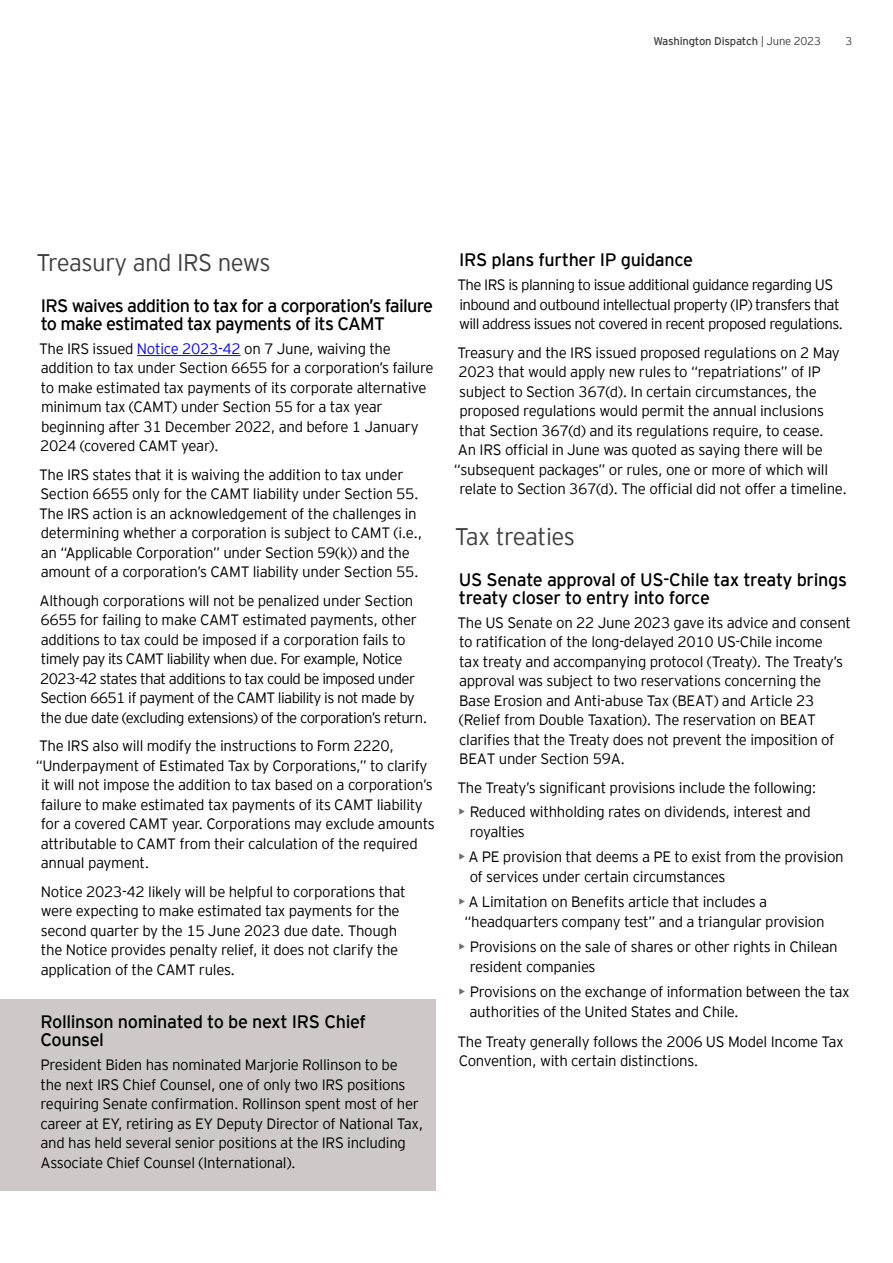
<style>
.page{position:relative;width:893px;height:1263px;background:#fff}
.page>*{position:absolute;margin:0;border:0;box-sizing:border-box;transform-origin:0 0}
.t1{font:300 24px "EY Interstate";letter-spacing:-.02em;color:#414042}
.t2{font:18px/18px "EY Interstate";letter-spacing:-.03em;color:#000}
.t3{font:300 15px/19.5px "EY Interstate";letter-spacing:-.02em;color:#000}
.t4{font:300 15px/19.5px "EY Interstate";letter-spacing:-.04em;color:#000}
.t5{font:11.25px "EY Interstate";letter-spacing:-.02em;color:#414042}
.t6{font:300 11.25px "EY Interstate";color:#414042}
.s1{font-weight:300}
.s2{color:#00f}
.s3{font-weight:400;color:#6d6e71}
</style>
<div class="page">
<hr style="left:137px;top:355px;width:104px;height:1px;background:#00f">
<div style="left:0;top:999px;width:435px;height:192px;background:#cec9c8"></div>
<p class="t5" style="left:653px;top:33px;width:169px">Washington Dispatch <span class="s1">| June 2023</span></p>
<p class="t6" style="left:845px;top:33px;width:8px">3</p>
<h1 class="t1" style="left:36px;top:246px;width:236px">Treasury and IRS news</h1>
<p class="t2" style="left:41px;top:295px;width:394px">IRS waives addition to tax for a corporation’s failure to make estimated tax payments of its CAMT</p>
<p class="t3" style="left:39px;top:338px;width:396px">The IRS issued <span class="s2">Notice 2023-42</span> on 7 June, waiving the addition to tax under Section 6655 for a corporation’s failure to make estimated tax payments of its corporate alternative minimum tax (CAMT) under Section 55 for a tax year beginning after 31 December 2022, and before 1 January 2024 (covered CAMT year).</p>
<p class="t3" style="left:39px;top:464px;width:385px">The IRS states that it is waiving the addition to tax under Section 6655 only for the CAMT liability under Section 55.<br>The IRS action is an acknowledgement of the challenges in determining whether a corporation is subject to CAMT (i.e., an “Applicable Corporation” under Section 59(k)) and the amount of a corporation’s CAMT liability under Section 55.</p>
<p class="t4" style="left:40px;top:590px;width:389px">Although corporations will not be penalized under Section 6655 for failing to make CAMT estimated payments, other additions to tax could be imposed if a corporation fails to timely pay its CAMT liability when due. For example, Notice 2023-42 states that additions to tax could be imposed under Section 6651 if payment of the CAMT liability is not made by the due date (excluding extensions) of the corporation’s return.</p>
<p class="t3" style="left:39px;top:735px;width:357px">The IRS also will modify the instructions to Form 2220,</p>
<p class="t3" style="left:36px;top:755px;width:393px">“Underpayment of Estimated Tax by Corporations,” to clarify</p>
<p class="t3" style="left:41px;top:774px;width:393px">it will not impose the addition to tax based on a corporation’s</p>
<p class="t3" style="left:41px;top:794px;width:384px">failure to make estimated tax payments of its CAMT liability</p>
<p class="t3" style="left:41px;top:813px;width:396px">for a covered CAMT year. Corporations may exclude amounts</p>
<p class="t3" style="left:41px;top:833px;width:378px">attributable to CAMT from their calculation of the required</p>
<p class="t3" style="left:41px;top:852px;width:110px">annual payment.</p>
<p class="t3" style="left:41px;top:881px;width:367px">Notice 2023-42 likely will be helpful to corporations that were expecting to make estimated tax payments for the second quarter by the 15 June 2023 due date. Though the Notice provides penalty relief, it does not clarify the application of the CAMT rules.</p>
<p class="t2" style="left:40px;top:1012px;width:327px">Rollinson nominated to be next IRS Chief<br>Counsel</p>
<p class="t3" style="left:40px;top:1054px;width:385px">President Biden has nominated Marjorie Rollinson to be<br>the next IRS Chief Counsel, one of only two IRS positions requiring Senate confirmation. Rollinson spent most of her career at EY, retiring as EY Deputy Director of National Tax, and has held several senior positions at the IRS including Associate Chief Counsel (International).</p>
<p class="t2" style="left:459px;top:250px;width:235px">IRS plans further IP guidance</p>
<p class="t4" style="left:457px;top:274px;width:387px">The IRS is planning to issue additional guidance regarding US inbound and outbound intellectual property (IP) transfers that will address issues not covered in recent proposed regulations.</p>
<p class="t3" style="left:457px;top:342px;width:384px">Treasury and the IRS issued proposed regulations on 2 May</p>
<p class="t3" style="left:458px;top:361px;width:364px">2023 that would apply new rules to “repatriations” of IP</p>
<p class="t3" style="left:459px;top:381px;width:359px">subject to Section 367(d). In certain circumstances, the</p>
<p class="t3" style="left:459px;top:400px;width:366px">proposed regulations would permit the annual inclusions</p>
<p class="t3" style="left:459px;top:420px;width:366px">that Section 367(d) and its regulations require, to cease.</p>
<p class="t3" style="left:458px;top:439px;width:366px">An IRS official in June was quoted as saying there will be</p>
<p class="t3" style="left:454px;top:459px;width:376px">“subsequent packages” or rules, one or more of which will</p>
<p class="t3" style="left:459px;top:478px;width:389px">relate to Section 367(d). The official did not offer a timeline.</p>
<h1 class="t1" style="left:455px;top:520px;width:122px">Tax treaties</h1>
<p class="t2" style="left:459px;top:569px;width:390px">US Senate approval of US-Chile tax treaty brings treaty closer to entry into force</p>
<p class="t3" style="left:457px;top:612px;width:395px">The US Senate on 22 June 2023 gave its advice and consent to ratification of the long-delayed 2010 US-Chile income<br>tax treaty and accompanying protocol (Treaty). The Treaty’s approval was subject to two reservations concerning the Base Erosion and Anti-abuse Tax (BEAT) and Article 23 (Relief from Double Taxation). The reservation on BEAT clarifies that the Treaty does not prevent the imposition of BEAT under Section 59A.</p>
<p class="t3" style="left:457px;top:777px;width:361px">The Treaty’s significant provisions include the following:</p>
<p class="t3" style="left:470px;top:801px;width:342px;text-indent:-11px"><span class="s3">•</span> Reduced withholding rates on dividends, interest and royalties</p>
<p class="t3" style="left:470px;top:846px;width:376px;text-indent:-11px"><span class="s3">•</span> A PE provision that deems a PE to exist from the provision of services under certain circumstances</p>
<p class="t3" style="left:464px;top:891px;width:362px;text-indent:-6px"><span class="s3">•</span> A Limitation on Benefits article that includes a “headquarters company test” and a triangular provision</p>
<p class="t3" style="left:470px;top:936px;width:369px;text-indent:-11px"><span class="s3">•</span> Provisions on the sale of shares or other rights in Chilean resident companies</p>
<p class="t3" style="left:469px;top:981px;width:382px;text-indent:-11px"><span class="s3">•</span> Provisions on the exchange of information between the tax authorities of the United States and Chile.</p>
<p class="t3" style="left:457px;top:1030px;width:388px">The Treaty generally follows the 2006 US Model Income Tax<br>Convention, with certain distinctions.</p>
</div>
